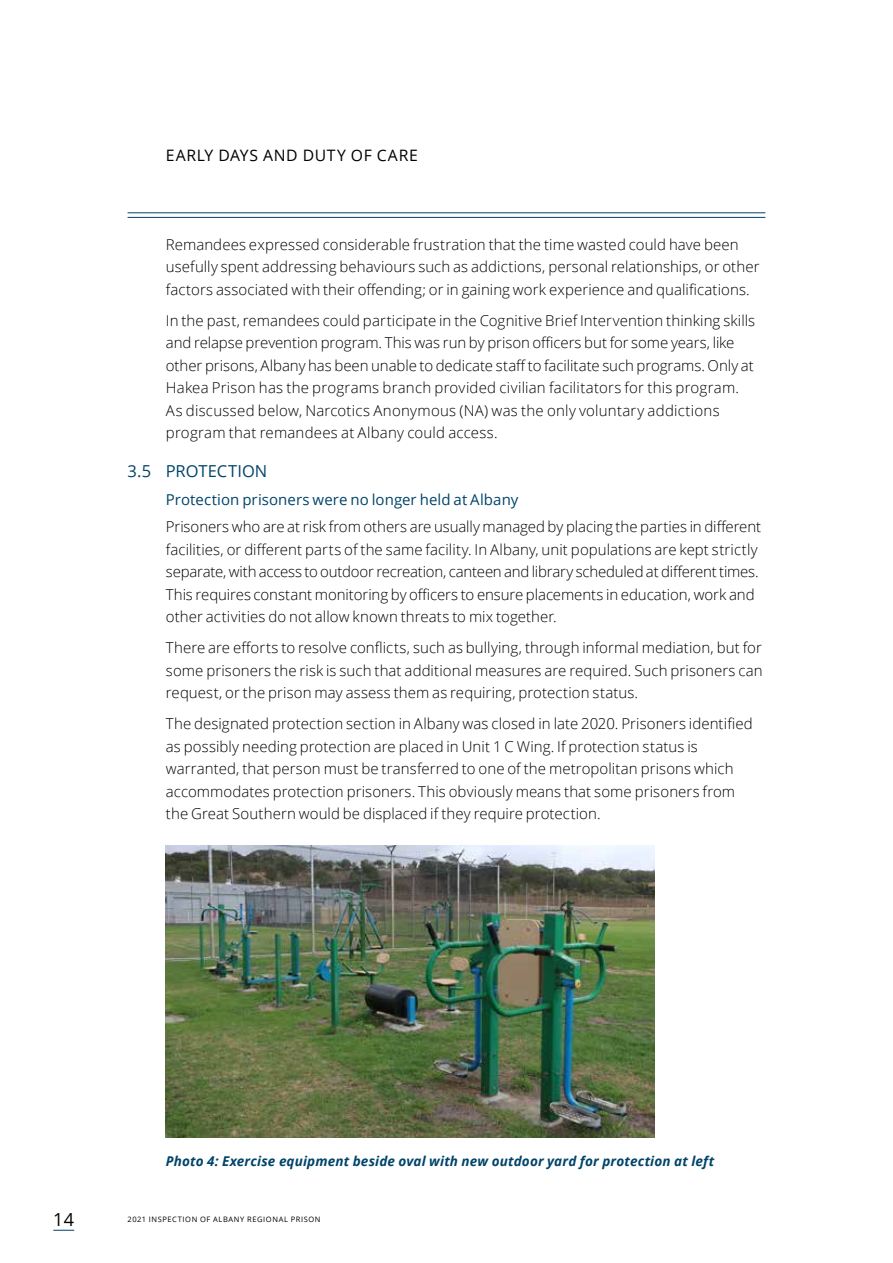
<style>
.page{position:relative;width:893px;height:1263px;background:#fff}
.page>*{position:absolute;margin:0;border:0;box-sizing:border-box;transform-origin:0 0}
.t1{font:18px "Open Sans";color:#000}
.t2{font:16.5px "Open Sans";letter-spacing:.005em;color:#00446a}
.t3{font:15.75px "Open Sans";letter-spacing:.04em;color:#000}
.t4{font:300 15px/22.5px "Open Sans";letter-spacing:.005em;color:#000}
.t5{font:15px "Open Sans";letter-spacing:.005em;color:#00446a}
.t6{font:italic 700 13.5px "Open Sans";letter-spacing:.01em;color:#00446a}
.t7{font:7.5px "Open Sans";letter-spacing:.08em;color:#000}
</style>
<div class="page">
<svg style="left:53px;top:1230px;width:21px;height:1px"></svg>
<hr style="left:128px;top:213px;width:637px;height:1px;background:#00446a">
<hr style="left:128px;top:217px;width:637px;height:1px;background:#00446a">
<img style="left:166px;top:845px;width:489px;height:292px">
<p class="t3" style="left:166px;top:144px;width:253px">EARLY DAYS AND DUTY OF CARE</p>
<p class="t4" style="left:166px;top:232px;width:595px">Remandees expressed considerable frustration that the time wasted could have been usefully spent addressing behaviours such as addictions, personal relationships, or other factors associated with their offending; or in gaining work experience and qualifications.</p>
<p class="t4" style="left:166px;top:309px;width:591px">In the past, remandees could participate in the Cognitive Brief Intervention thinking skills and relapse prevention program. This was run by prison officers but for some years, like other prisons, Albany has been unable to dedicate staff to facilitate such programs. Only at Hakea Prison has the programs branch provided civilian facilitators for this program.<br>As discussed below, Narcotics Anonymous (NA) was the only voluntary addictions program that remandees at Albany could access.</p>
<p class="t2" style="left:128px;top:460px;width:141px">3.5 PROTECTION</p>
<p class="t5" style="left:166px;top:490px;width:354px">Protection prisoners were no longer held at Albany</p>
<p class="t4" style="left:166px;top:515px;width:597px">Prisoners who are at risk from others are usually managed by placing the parties in different facilities, or different parts of the same facility. In Albany, unit populations are kept strictly separate, with access to outdoor recreation, canteen and library scheduled at different times.<br>This requires constant monitoring by officers to ensure placements in education, work and other activities do not allow known threats to mix together.</p>
<p class="t4" style="left:166px;top:636px;width:598px;text-align:justify">There are efforts to resolve conflicts, such as bullying, through informal mediation, but for some prisoners the risk is such that additional measures are required. Such prisoners can request, or the prison may assess them as requiring, protection status.</p>
<p class="t4" style="left:166px;top:712px;width:588px">The designated protection section in Albany was closed in late 2020. Prisoners identified as possibly needing protection are placed in Unit 1 C Wing. If protection status is warranted, that person must be transferred to one of the metropolitan prisons which accommodates protection prisoners. This obviously means that some prisoners from the Great Southern would be displaced if they require protection.</p>
<p class="t6" style="left:166px;top:1151px;width:550px">Photo 4: Exercise equipment beside oval with new outdoor yard for protection at left</p>
<p class="t1" style="left:53px;top:1207px;width:22px">14</p>
<p class="t7" style="left:128px;top:1214px;width:194px">2021 INSPECTION OF ALBANY REGIONAL PRISON</p>
</div>
